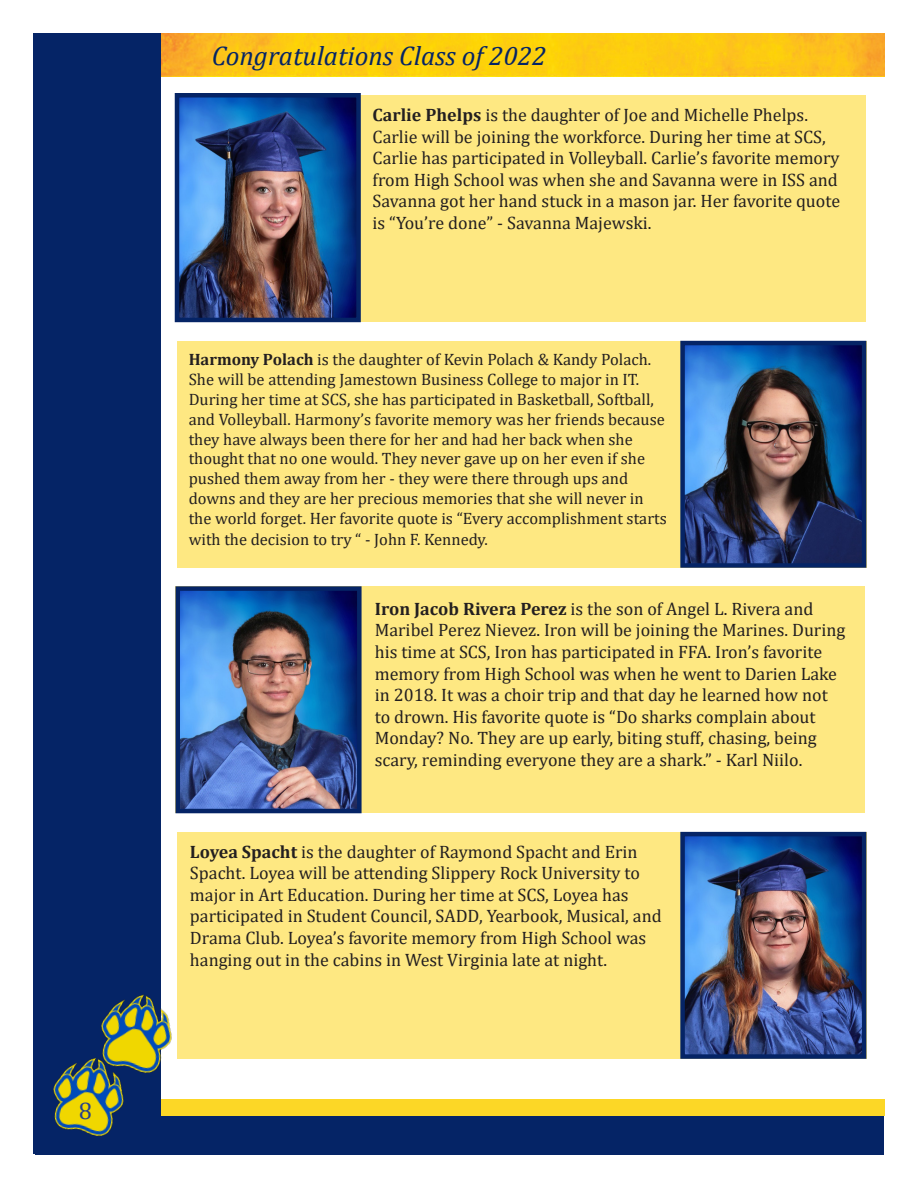
<style>
.page{position:relative;width:918px;height:1188px;background:#fff}
.page>*{position:absolute;margin:0;border:0;box-sizing:border-box;transform-origin:0 0}
.t1{font:italic 27px "Cambria";color:#052466}
.t2{font:24px "Cambria";color:#253f8e}
.t3{font:18px/21.6px "Cambria";color:#231f20}
.t4{font:16.5px/19.8px "Cambria";color:#231f20}
.s1{font-weight:700}
</style>
<div class="page">
<div style="left:35px;top:1116px;width:849px;height:38px;background:#052466"></div>
<div style="left:158px;top:1099px;width:726px;height:17px;background:#fcd726"></div>
<img style="left:161px;top:34px;width:723px;height:43px">
<div style="left:34px;top:34px;width:127px;height:1120px;background:#052466"></div>
<img style="left:53px;top:1063px;width:71px;height:74px">
<img style="left:83px;top:994px;width:89px;height:94px">
<div style="left:176px;top:95px;width:690px;height:227px;background:#fee882"></div>
<div style="left:177px;top:341px;width:689px;height:227px;background:#fee882"></div>
<div style="left:176px;top:586px;width:689px;height:227px;background:#fee882"></div>
<div style="left:177px;top:832px;width:689px;height:227px;background:#fee882"></div>
<img style="left:180px;top:98px;width:176px;height:219px">
<div style="left:175px;top:93px;width:186px;height:229px;border:4px solid #052466"></div>
<img style="left:685px;top:346px;width:176px;height:217px">
<div style="left:680px;top:341px;width:186px;height:227px;border:4px solid #052466"></div>
<img style="left:181px;top:591px;width:176px;height:217px">
<div style="left:176px;top:586px;width:186px;height:227px;border:4px solid #052466"></div>
<img style="left:685px;top:837px;width:176px;height:217px">
<div style="left:680px;top:832px;width:186px;height:227px;border:4px solid #052466"></div>
<p class="t2" style="left:79px;top:1097px;width:15px">8</p>
<p class="t1" style="left:212px;top:37px;width:336px">Congratulations Class of 2022</p>
<p class="t3" style="left:373px;top:104px;width:469px"><span class="s1">Carlie Phelps</span> is the daughter of Joe and Michelle Phelps.<br>Carlie will be joining the workforce. During her time at SCS, Carlie has participated in Volleyball. Carlie’s favorite memory from High School was when she and Savanna were in ISS and Savanna got her hand stuck in a mason jar. Her favorite quote is “You’re done” - Savanna Majewski.</p>
<p class="t4" style="left:189px;top:350px;width:480px"><span class="s1">Harmony Polach</span> is the daughter of Kevin Polach &amp; Kandy Polach.<br>She will be attending Jamestown Business College to major in IT.<br>During her time at SCS, she has participated in Basketball, Softball, and Volleyball. Harmony’s favorite memory was her friends because they have always been there for her and had her back when she thought that no one would. They never gave up on her even if she pushed them away from her - they were there through ups and downs and they are her precious memories that she will never in the world forget. Her favorite quote is “Every accomplishment starts</p>
<p class="t4" style="left:189px;top:530px;width:301px">with the decision to try “ - John F. Kennedy.</p>
<p class="t3" style="left:375px;top:598px;width:472px"><span class="s1">Iron Jacob Rivera Perez</span> is the son of Angel L. Rivera and Maribel Perez Nievez. Iron will be joining the Marines. During his time at SCS, Iron has participated in FFA. Iron’s favorite memory from High School was when he went to Darien Lake in 2018. It was a choir trip and that day he learned how not to drown. His favorite quote is “Do sharks complain about Monday? No. They are up early, biting stuff, chasing, being scary, reminding everyone they are a shark.” - Karl Niilo.</p>
<p class="t3" style="left:190px;top:841px;width:473px"><span class="s1">Loyea Spacht</span> is the daughter of Raymond Spacht and Erin Spacht. Loyea will be attending Slippery Rock University to major in Art Education. During her time at SCS, Loyea has participated in Student Council, SADD, Yearbook, Musical, and Drama Club. Loyea’s favorite memory from High School was hanging out in the cabins in West Virginia late at night.</p>
</div>
